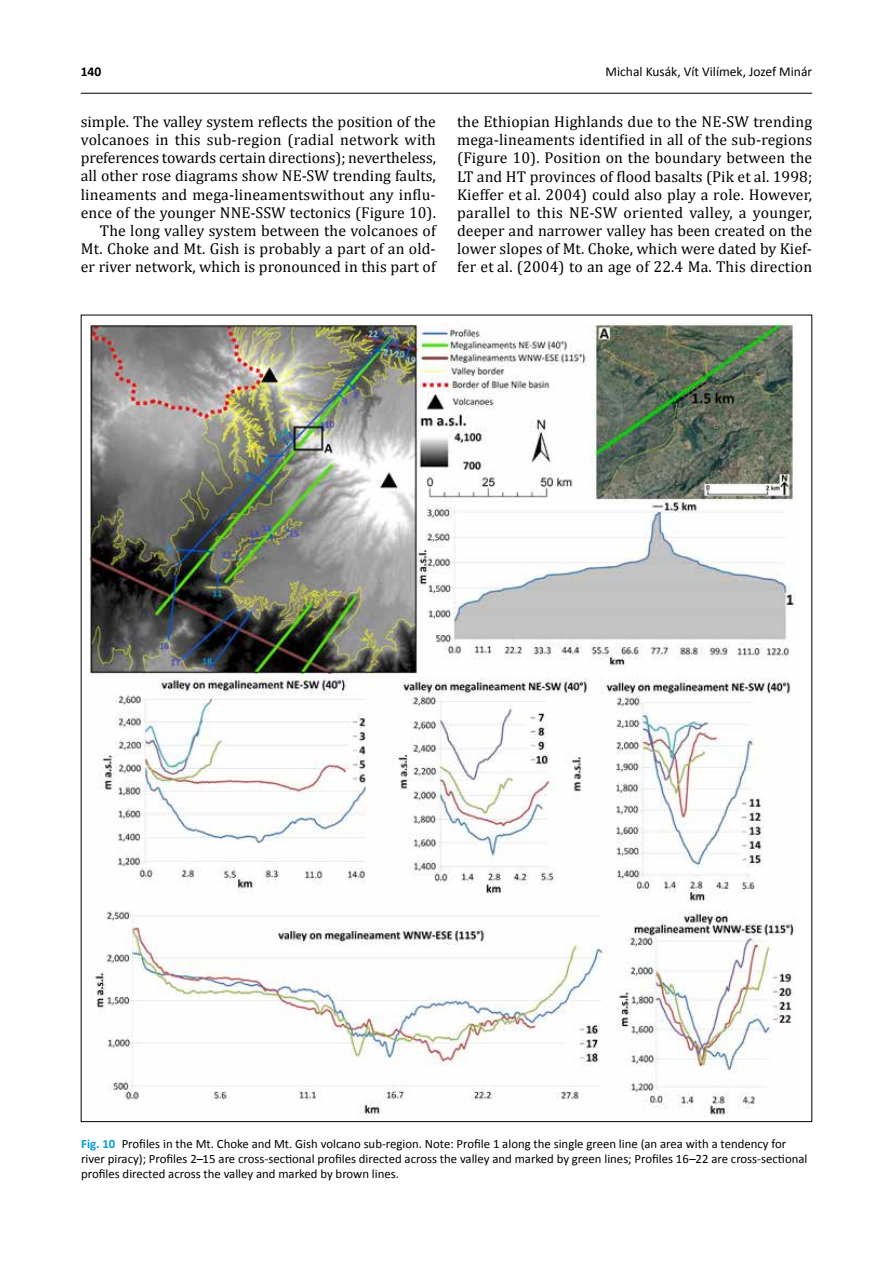
<style>
.page{position:relative;width:893px;height:1263px;background:#fff}
.page>*{position:absolute;margin:0;border:0;box-sizing:border-box;transform-origin:0 0}
.t1{font:15.75px/18.1px "Cambria";letter-spacing:.005em;color:#000;text-align:right}
.t2{font:13.5px "Calibri";color:#000}
.t3{font:700 13.5px "Calibri";color:#000}
.t4{font:12.75px/15px "Calibri";color:#000}
.s1{font-weight:700;color:#009cdb}
</style>
<div class="page">
<hr style="left:81px;top:93px;width:731px;height:1px;background:#000">
<img style="left:89px;top:323px;width:706px;height:795px">
<p class="t3" style="left:81px;top:63px;width:22px">140</p>
<p class="t2" style="left:606px;top:63px;width:208px">Michal Kusák, Vít Vilímek, Jozef Minár</p>
<p class="t1" style="left:81px;top:113px;width:357px">simple. The valley system reflects the position of the volcanoes in this sub-region (radial network with preferences towards certain directions); nevertheless, all other rose diagrams show NE-SW trending faults, lineaments and mega-lineamentswithout any influ&shy;ence of the younger NNE-SSW tectonics (Figure 10).<br>The long valley system between the volcanoes of Mt. Choke and Mt. Gish is probably a part of an old&shy;er river network, which is pronounced in this part of</p>
<p class="t1" style="left:457px;top:113px;width:357px;text-align:justify">the Ethiopian Highlands due to the NE-SW trending mega-lineaments identified in all of the sub-regions (Figure 10). Position on the boundary between the LT and HT provinces of flood basalts (Pik et al. 1998; Kieffer et al. 2004) could also play a role. However, parallel to this NE-SW oriented valley, a younger, deeper and narrower valley has been created on the lower slopes of Mt. Choke, which were dated by Kief&shy;fer et al. (2004) to an age of 22.4 Ma. This direction</p>
<p class="t4" style="left:81px;top:1136px;width:728px"><span class="s1">Fig. 10</span> Profiles in the Mt. Choke and Mt. Gish volcano sub-region. Note: Profile 1 along the single green line (an area with a tendency for river piracy); Profiles 2–15 are cross-sectional profiles directed across the valley and marked by green lines; Profiles 16–22 are cross-sectional profiles directed across the valley and marked by brown lines.</p>
</div>
